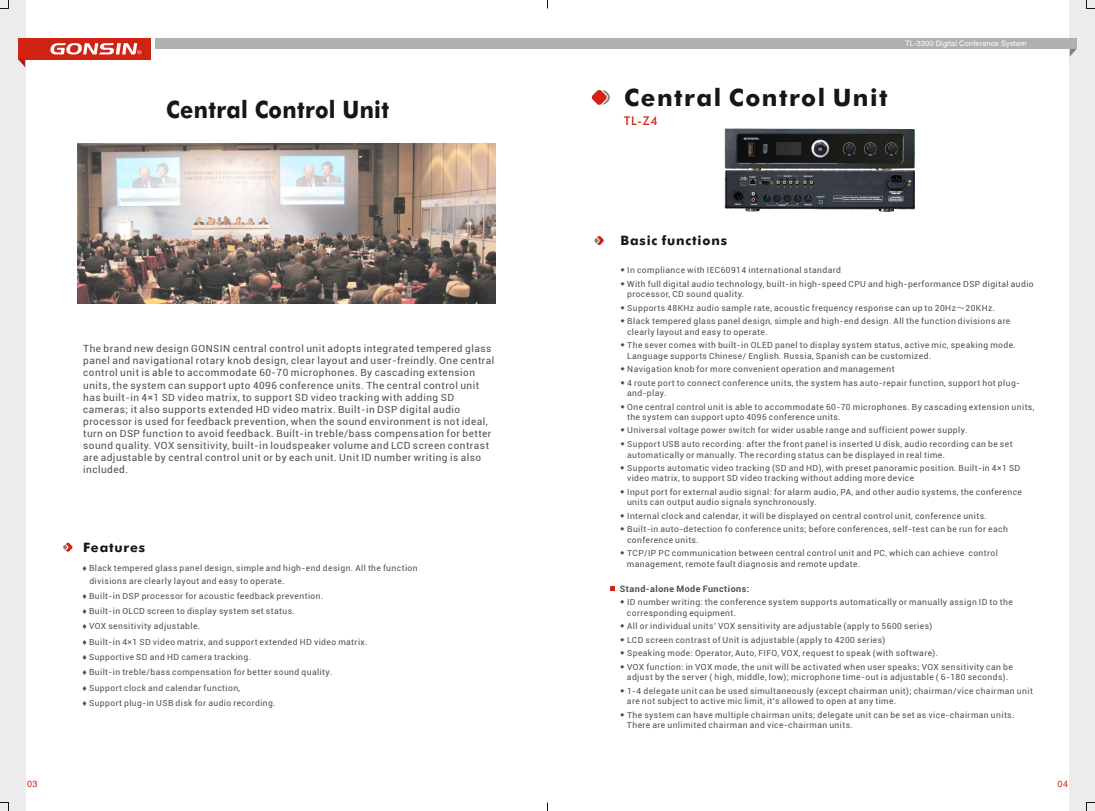
<style>
.page{position:relative;width:1095px;height:811px;background:#fff}
.page>*{position:absolute;margin:0;border:0;box-sizing:border-box;transform-origin:0 0}
.t1{font:700 24px "Futura BT";letter-spacing:.015em;color:#151616;scale:.9 1}
.t2{font:700 24px "Futura BT";letter-spacing:.065em;color:#151616}
.t3{font:700 13px "Futura BT";letter-spacing:.065em;color:#151616}
.t4{font:500 12px "Futura BT";color:#d02314}
.t5{font:10px/12px "Roboto";letter-spacing:.05em;color:#4e4e4d}
.t6{font:700 9px "Roboto";letter-spacing:.05em;color:#4e4e4d}
.t7{font:9px "Arial";color:#d02314}
.t8{font:8.5px/10.4px "Roboto";letter-spacing:.05em;color:#4e4e4d}
.t9{font:7.5px "Arial";letter-spacing:.015em;color:#fff}
.s1{font-family:"Arial"}
.s2{font-family:"Arial Unicode MS"}
.s3{font-family:"Hiragino Sans GB W3"}
</style>
<div class="page">
<div style="left:1069px;top:0;width:25px;height:811px;background:#ececec"></div>
<div style="left:154px;top:38px;width:922px;height:11px;background:#afb0b0"></div>
<div style="left:0;top:0;width:25px;height:811px;background:#ececec"></div>
<div style="left:18px;top:38px;width:133px;height:22px;background:#d02314"></div>
<svg style="left:50px;top:43px;width:92px;height:12px"></svg>
<svg style="left:19px;top:60px;width:6px;height:7px"></svg>
<svg style="left:1069px;top:49px;width:7px;height:8px"></svg>
<svg style="left:0;top:0;width:9px;height:9px"></svg>
<svg style="left:1086px;top:0;width:8px;height:9px"></svg>
<svg style="left:0;top:802px;width:9px;height:9px"></svg>
<svg style="left:1086px;top:802px;width:8px;height:9px"></svg>
<svg style="left:63px;top:542px;width:10px;height:10px"></svg>
<img style="left:78px;top:143px;width:417px;height:161px">
<img style="left:724px;top:128px;width:191px;height:84px">
<img style="left:742px;top:142px;width:18px;height:16px">
<svg style="left:591px;top:90px;width:19px;height:15px"></svg>
<svg style="left:594px;top:236px;width:10px;height:9px"></svg>
<svg style="left:610px;top:586px;width:5px;height:5px"></svg>
<h1 class="t1" style="left:166px;top:99px;width:249px">Central Control Unit</h1>
<p class="t5" style="left:83px;top:344px;width:412px">The brand new design GONSIN central control unit adopts integrated tempered glass panel and navigational rotary knob design, clear layout and user-freindly. One central control unit is able to accommodate 60-70 microphones. By cascading extension units, the system can support upto 4096 conference units. The central control unit has built-in 4×1 SD video matrix, to support SD video tracking with adding SD cameras; it also supports extended HD video matrix. Built-in DSP digital audio processor is used for feedback prevention, when the sound environment is not ideal, turn on DSP function to avoid feedback. Built-in treble/bass compensation for better sound quality. VOX sensitivity, built-in loudspeaker volume and LCD screen contrast are adjustable by central control unit or by each unit. Unit ID number writing is also included.</p>
<h2 class="t3" style="left:83px;top:542px;width:64px">Features</h2>
<p class="t8" style="left:89px;top:563px;width:330px;line-height:12.2px;text-indent:-7px"><span class="s1">♦</span> Black tempered glass panel design, simple and high-end design. All the function divisions are clearly layout and easy to operate.</p>
<p class="t8" style="left:83px;top:589px;width:286px;line-height:15.3px"><span class="s1">♦</span> Built-in DSP processor for acoustic feedback prevention.<br><span class="s1">♦</span> Built-in OLCD screen to display system set status.<br><span class="s1">♦</span> VOX sensitivity adjustable.<br><span class="s1">♦</span> Built-in 4×1 SD video matrix, and support extended HD video matrix. <span class="s1">♦</span> Supportive SD and HD camera tracking.<br><span class="s1">♦</span> Built-in treble/bass compensation for better sound quality.<br><span class="s1">♦</span> Support clock and calendar function,<br><span class="s1">♦</span> Support plug-in USB disk for audio recording.</p>
<h1 class="t2" style="left:624px;top:88px;width:265px">Central Control Unit</h1>
<h3 class="t4" style="left:624px;top:115px;width:35px">TL-Z4</h3>
<p class="t9" style="left:904px;top:40px;width:123px">TL-3300 Digital Conference System</p>
<h2 class="t3" style="left:620px;top:235px;width:108px">Basic functions</h2>
<p class="t8" style="left:620px;top:266px;width:222px"><span class="s2">◆</span> In compliance with IEC60914 international standard</p>
<p class="t8" style="left:627px;top:280px;width:408px;text-indent:-7px"><span class="s2">◆</span> With full digital audio technology, built-in high-speed CPU and high-performance DSP digital audio processor, CD sound quality.</p>
<p class="t8" style="left:620px;top:303px;width:376px"><span class="s2">◆</span> Supports 48KHz audio sample rate, acoustic frequency response can up to 20Hz<span class="s3">～</span>20KHz.</p>
<p class="t8" style="left:627px;top:317px;width:385px;text-indent:-7px"><span class="s2">◆</span> Black tempered glass panel design, simple and high-end design. All the function divisions are clearly layout and easy to operate.</p>
<p class="t8" style="left:627px;top:341px;width:390px;text-indent:-7px"><span class="s2">◆</span> The sever comes with built-in OLED panel to display system status, active mic, speaking mode.<br>Language supports Chinese/ English. Russia, Spanish can be customized.</p>
<p class="t8" style="left:620px;top:365px;width:276px"><span class="s2">◆</span> Navigation knob for more convenient operation and management</p>
<p class="t8" style="left:627px;top:378px;width:394px;text-indent:-7px"><span class="s2">◆</span> 4 route port to connect conference units, the system has auto-repair function, support hot plug&shy;and-play.</p>
<p class="t8" style="left:627px;top:402px;width:409px;text-indent:-7px"><span class="s2">◆</span> One central control unit is able to accommodate 60-70 microphones. By cascading extension units, the system can support upto 4096 conference units.</p>
<p class="t8" style="left:620px;top:426px;width:349px"><span class="s2">◆</span> Universal voltage power switch for wider usable range and sufficient power supply.</p>
<p class="t8" style="left:627px;top:440px;width:387px;text-indent:-7px"><span class="s2">◆</span> Support USB auto recording: after the front panel is inserted U disk, audio recording can be set automatically or manually. The recording status can be displayed in real time.</p>
<p class="t8" style="left:627px;top:464px;width:395px;text-indent:-7px"><span class="s2">◆</span> Supports automatic video tracking (SD and HD), with preset panoramic position. Built-in 4×1 SD video matrix, to support SD video tracking without adding more device</p>
<p class="t8" style="left:627px;top:487px;width:396px;text-indent:-7px"><span class="s2">◆</span> Input port for external audio signal: for alarm audio, PA, and other audio systems, the conference units can output audio signals synchronously.</p>
<p class="t8" style="left:620px;top:511px;width:368px"><span class="s2">◆</span> Internal clock and calendar, it will be displayed on central control unit, conference units.</p>
<p class="t8" style="left:627px;top:525px;width:382px;text-indent:-7px"><span class="s2">◆</span> Built-in auto-detection fo conference units; before conferences, self-test can be run for each conference units.</p>
<p class="t8" style="left:627px;top:549px;width:372px;text-indent:-7px"><span class="s2">◆</span> TCP/IP PC communication between central control unit and PC, which can achieve control management, remote fault diagnosis and remote update.</p>
<p class="t6" style="left:619px;top:585px;width:131px">Stand-alone Mode Functions:</p>
<p class="t8" style="left:627px;top:598px;width:387px;text-indent:-7px"><span class="s2">◆</span> ID number writing: the conference system supports automatically or manually assign ID to the corresponding equipment.</p>
<p class="t8" style="left:619px;top:622px;width:314px"><span class="s2">◆</span> All or individual units' VOX sensitivity are adjustable (apply to 5600 series)</p>
<p class="t8" style="left:619px;top:635px;width:267px"><span class="s2">◆</span> LCD screen contrast of Unit is adjustable (apply to 4200 series)</p>
<p class="t8" style="left:619px;top:649px;width:320px"><span class="s2">◆</span> Speaking mode: Operator, Auto, FIFO, VOX, request to speak (with software).</p>
<p class="t8" style="left:619px;top:663px;width:394px;text-align:center"><span class="s2">◆</span> VOX function: in VOX mode, the unit will be activated when user speaks; VOX sensitivity can be adjust by the server ( high, middle, low); microphone time-out is adjustable ( 6-180 seconds).</p>
<p class="t8" style="left:626px;top:686px;width:407px;text-indent:-7px"><span class="s2">◆</span> 1-4 delegate unit can be used simultaneously (except chairman unit); chairman/vice chairman unit are not subject to active mic limit, it’s allowed to open at any time.</p>
<p class="t8" style="left:626px;top:710px;width:389px;text-indent:-7px"><span class="s2">◆</span> The system can have multiple chairman units; delegate unit can be set as vice-chairman units.<br>There are unlimited chairman and vice-chairman units.</p>
<p class="t7" style="left:27px;top:780px;width:12px">03</p>
<p class="t7" style="left:1057px;top:780px;width:12px">04</p>
</div>
